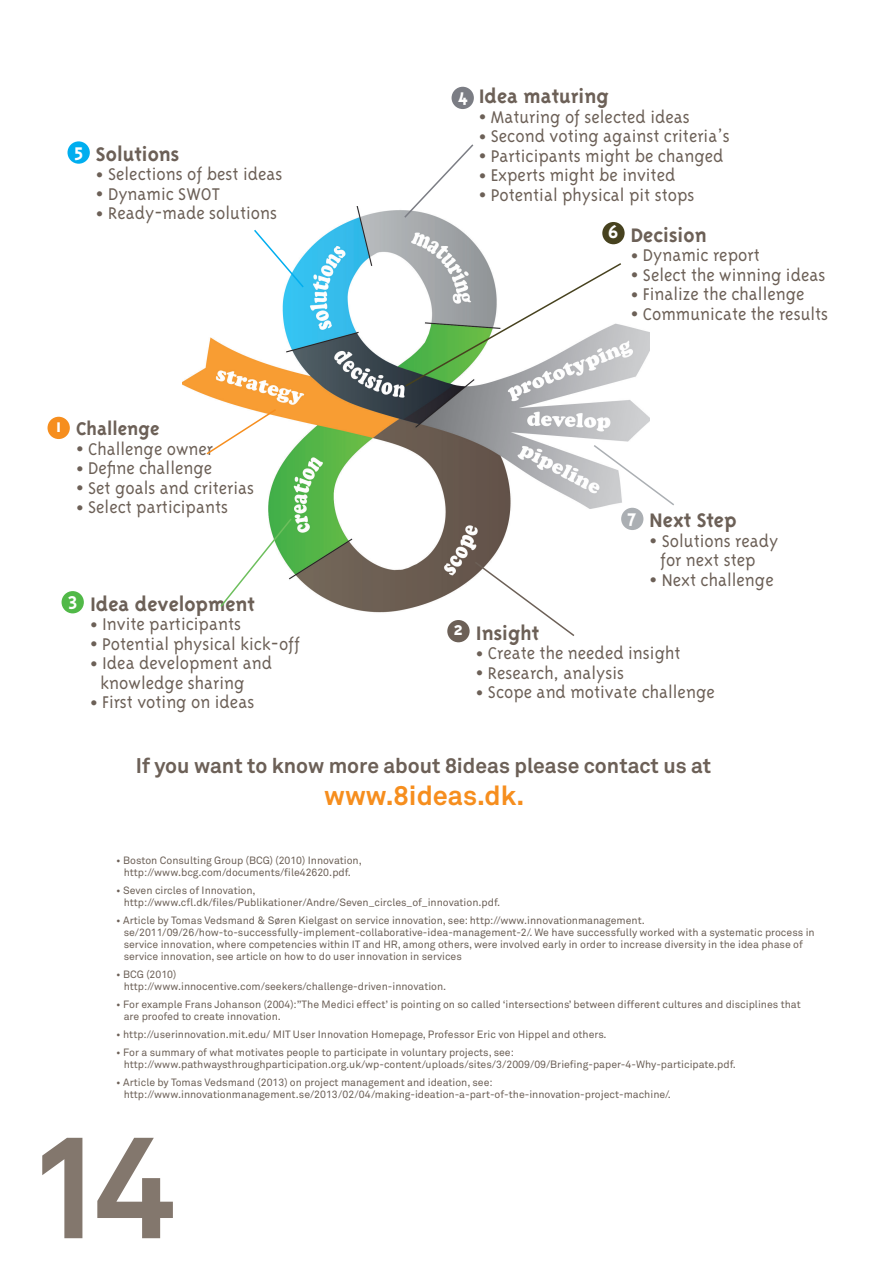
<style>
.page{position:relative;width:893px;height:1263px;background:#fff}
.page>*{position:absolute;margin:0;border:0;box-sizing:border-box;transform-origin:0 0}
.t1{font:700 144.45px "Akkurat";color:#83776d}
.t2{font:700 27px "Akkurat";color:#f68e1e}
.t3{font:700 22.5px "Triplex";color:#6c6057}
.t4{font:700 21px "Akkurat";color:#6c6057}
.t5{font:700 21px "Triplex";color:#6c6057}
.t6{font:700 21px "Triplex";color:#fff}
.t7{font:300 19.5px/19.5px "Triplex";color:#6c6057}
.t8{font:10.5px/12px "Akkurat";color:#6c6057}
.s1{font-size:25.5px}
</style>
<div class="page">
<img style="left:182px;top:206px;width:468px;height:437px">
<div style="left:48px;top:417px;width:22px;height:22px;background:#f68e1e;border-radius:50%"></div>
<div style="left:447px;top:620px;width:23px;height:22px;background:#6c6057;border-radius:50%"></div>
<div style="left:62px;top:591px;width:22px;height:22px;background:#51b948;border-radius:50%"></div>
<div style="left:452px;top:87px;width:22px;height:22px;background:#7b7d84;border-radius:50%"></div>
<div style="left:68px;top:141px;width:22px;height:23px;background:#00aeef;border-radius:50%"></div>
<div style="left:602px;top:222px;width:23px;height:22px;background:#47421f;border-radius:50%"></div>
<div style="left:621px;top:508px;width:22px;height:22px;background:#abafb3;border-radius:50%"></div>
<svg style="left:252px;top:228px;width:53px;height:61px"></svg>
<svg style="left:205px;top:408px;width:73px;height:48px"></svg>
<svg style="left:219px;top:517px;width:74px;height:91px"></svg>
<svg style="left:403px;top:144px;width:72px;height:75px"></svg>
<svg style="left:592px;top:443px;width:82px;height:64px"></svg>
<svg style="left:404px;top:262px;width:219px;height:126px"></svg>
<svg style="left:473px;top:560px;width:103px;height:78px"></svg>
<h3 class="t6" style="left:74px;top:138px;width:11px">5</h3>
<h3 class="t3" style="left:96px;top:141px;width:85px">Solutions</h3>
<h3 class="t7" style="left:96px;top:164px;width:188px"><span class="s1">•</span> Selections of best ideas</h3>
<h3 class="t7" style="left:96px;top:184px;width:126px"><span class="s1">•</span> Dynamic SWOT</h3>
<h3 class="t7" style="left:96px;top:203px;width:183px"><span class="s1">•</span> Ready-made solutions</h3>
<h3 class="t6" style="left:457px;top:84px;width:12px">4</h3>
<h3 class="t3" style="left:479px;top:83px;width:132px">Idea maturing</h3>
<h3 class="t7" style="left:479px;top:107px;width:213px"><span class="s1">•</span> Maturing of selected ideas</h3>
<h3 class="t7" style="left:479px;top:126px;width:253px"><span class="s1">•</span> Second voting against criteria’s</h3>
<h3 class="t7" style="left:479px;top:146px;width:246px"><span class="s1">•</span> Participants might be changed</h3>
<h3 class="t7" style="left:479px;top:165px;width:198px"><span class="s1">•</span> Experts might be invited</h3>
<h3 class="t7" style="left:479px;top:185px;width:217px"><span class="s1">•</span> Potential physical pit stops</h3>
<h3 class="t6" style="left:608px;top:220px;width:12px">6</h3>
<h3 class="t3" style="left:631px;top:222px;width:77px">Decision</h3>
<h3 class="t7" style="left:631px;top:245px;width:130px"><span class="s1">•</span> Dynamic report</h3>
<h3 class="t7" style="left:631px;top:265px;width:196px"><span class="s1">•</span> Select the winning ideas</h3>
<h3 class="t7" style="left:631px;top:284px;width:175px"><span class="s1">•</span> Finalize the challenge</h3>
<h3 class="t7" style="left:631px;top:304px;width:199px"><span class="s1">•</span> Communicate the results</h3>
<h3 class="t6" style="left:56px;top:414px;width:7px">1</h3>
<h3 class="t5" style="left:76px;top:417px;width:85px">Challenge</h3>
<h3 class="t7" style="left:76px;top:439px;width:139px"><span class="s1">•</span> Challenge owner</h3>
<h3 class="t7" style="left:76px;top:458px;width:138px"><span class="s1">•</span> Define challenge</h3>
<h3 class="t7" style="left:76px;top:478px;width:180px"><span class="s1">•</span> Set goals and criterias</h3>
<h3 class="t7" style="left:76px;top:497px;width:154px"><span class="s1">•</span> Select participants</h3>
<h3 class="t6" style="left:68px;top:588px;width:11px">3</h3>
<h3 class="t3" style="left:90px;top:591px;width:166px">Idea development</h3>
<h3 class="t7" style="left:90px;top:614px;width:153px"><span class="s1">•</span> Invite participants</h3>
<h3 class="t7" style="left:90px;top:634px;width:211px"><span class="s1">•</span> Potential physical kick-off</h3>
<h3 class="t7" style="left:101px;top:653px;width:173px;text-indent:-10px"><span class="s1">•</span> Idea development and knowledge sharing</h3>
<h3 class="t7" style="left:90px;top:692px;width:166px"><span class="s1">•</span> First voting on ideas</h3>
<h3 class="t6" style="left:454px;top:617px;width:11px">2</h3>
<h3 class="t6" style="left:627px;top:505px;width:11px">7</h3>
<h3 class="t3" style="left:650px;top:508px;width:88px">Next Step</h3>
<h3 class="t7" style="left:660px;top:531px;width:120px;text-indent:-10px"><span class="s1">•</span> Solutions ready for next step</h3>
<h3 class="t7" style="left:650px;top:570px;width:126px"><span class="s1">•</span> Next challenge</h3>
<h3 class="t3" style="left:476px;top:620px;width:65px">Insight</h3>
<h3 class="t7" style="left:476px;top:643px;width:206px"><span class="s1">•</span> Create the needed insight</h3>
<h3 class="t7" style="left:476px;top:663px;width:150px"><span class="s1">•</span> Research, analysis</h3>
<h3 class="t7" style="left:476px;top:682px;width:240px"><span class="s1">•</span> Scope and motivate challenge</h3>
<h3 class="t4" style="left:136px;top:752px;width:577px">If you want to know more about 8ideas please contact us at</h3>
<h2 class="t2" style="left:324px;top:778px;width:202px">www.8ideas.dk.</h2>
<p class="t8" style="left:116px;top:854px;width:247px;text-align:center">• Boston Consulting Group (BCG) (2010) Innovation, http://www.bcg.com/documents/file42620.pdf.</p>
<p class="t8" style="left:124px;top:884px;width:378px;text-indent:-8px">• Seven circles of Innovation, http://www.cfl.dk/files/Publikationer/Andre/Seven_circles_of_innovation.pdf.</p>
<p class="t8" style="left:124px;top:914px;width:692px;text-indent:-8px">• Article by Tomas Vedsmand &amp; Søren Kielgast on service innovation, see: http://www.innovationmanagement. se/2011/09/26/how-to-successfully-implement-collaborative-idea-management-2/. We have successfully worked with a systematic process in service innovation, where competencies within IT and HR, among others, were involved early in order to increase diversity in the idea phase of service innovation, see article on how to do user innovation in services</p>
<p class="t8" style="left:124px;top:968px;width:324px;text-indent:-8px">• BCG (2010) http://www.innocentive.com/seekers/challenge-driven-innovation.</p>
<p class="t8" style="left:124px;top:998px;width:678px;text-indent:-7px">• For example Frans Johanson (2004):”The Medici effect’ is pointing on so called ‘intersections’ between different cultures and disciplines that are proofed to create innovation.</p>
<p class="t8" style="left:116px;top:1028px;width:492px">• http://userinnovation.mit.edu/ MIT User Innovation Homepage, Professor Eric von Hippel and others.</p>
<p class="t8" style="left:124px;top:1046px;width:614px;text-indent:-8px">• For a summary of what motivates people to participate in voluntary projects, see: http://www.pathwaysthroughparticipation.org.uk/wp-content/uploads/sites/3/2009/09/Briefing-paper-4-Why-participate.pdf.</p>
<p class="t8" style="left:124px;top:1076px;width:549px;text-indent:-8px">• Article by Tomas Vedsmand (2013) on project management and ideation, see: http://www.innovationmanagement.se/2013/02/04/making-ideation-a-part-of-the-innovation-project-machine/.</p>
<h1 class="t1" style="left:26px;top:1096px;width:152px">14</h1>
</div>
